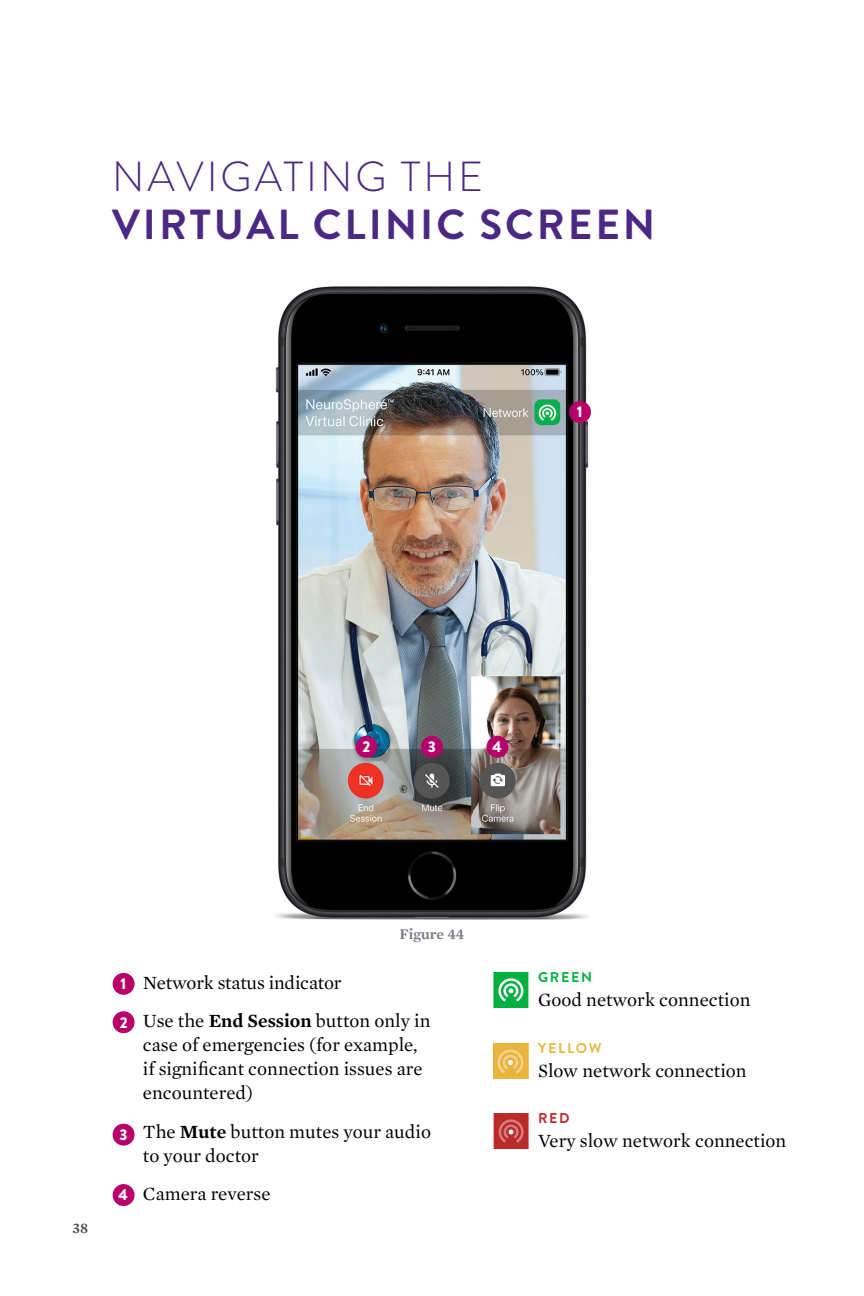
<style>
.page{position:relative;width:864px;height:1296px;background:#fff}
.page>*{position:absolute;margin:0;border:0;box-sizing:border-box;transform-origin:0 0}
.t1{font:700 42px "Brandon Grotesque";letter-spacing:.07em;color:#4b2884}
.t2{font:300 42px "Brandon Grotesque";letter-spacing:.07em;color:#4b2884}
.t3{font:19px/24px "Mercury Text G1";color:#000}
.t4{font:900 15.6px "Brandon Grotesque";color:#fff}
.t5{font:600 15px "Mercury Text G1";color:#797d82}
.t6{font:600 15px "Mercury Text G1";color:#474c55}
.t7{font:700 14.2px "Brandon Grotesque";letter-spacing:.12em;color:#eab540}
.t8{font:700 14.2px "Brandon Grotesque";letter-spacing:.12em;color:#00b140}
.t9{font:700 14.2px "Brandon Grotesque";color:#bb2a2b}
.s1{font-family:"Brandon Grotesque";font-weight:900;font-size:15.6px;color:#fff}
.s2{font-weight:600}
</style>
<div class="page">
<div style="left:113px;top:973px;width:22px;height:22px;background:#b7006a;border-radius:50%"></div>
<div style="left:113px;top:1011px;width:22px;height:22px;background:#b7006a;border-radius:50%"></div>
<div style="left:113px;top:1124px;width:22px;height:22px;background:#b7006a;border-radius:50%"></div>
<div style="left:113px;top:1184px;width:22px;height:22px;background:#b7006a;border-radius:50%"></div>
<svg style="left:494px;top:972px;width:34px;height:35px"></svg>
<img style="left:494px;top:1044px;width:34px;height:35px">
<svg style="left:494px;top:1113px;width:34px;height:35px"></svg>
<img style="left:275px;top:286px;width:316px;height:634px">
<div style="left:569px;top:401px;width:22px;height:22px;background:#b7006a;border-radius:50%"></div>
<div style="left:355px;top:736px;width:22px;height:22px;background:#b7006a;border-radius:50%"></div>
<div style="left:421px;top:736px;width:22px;height:22px;background:#b7006a;border-radius:50%"></div>
<div style="left:487px;top:736px;width:21px;height:22px;background:#b7006a;border-radius:50%"></div>
<h1 class="t2" style="left:112px;top:148px;width:373px">NAVIGATING THE</h1>
<h1 class="t1" style="left:112px;top:196px;width:545px">VIRTUAL CLINIC SCREEN</h1>
<p class="t4" style="left:577px;top:401px;width:7px">1</p>
<p class="t4" style="left:363px;top:736px;width:10px">2</p>
<p class="t4" style="left:428px;top:736px;width:10px">3</p>
<p class="t4" style="left:492px;top:736px;width:11px">4</p>
<p class="t6" style="left:73px;top:1217px;width:17px">38</p>
<p class="t5" style="left:399px;top:923px;width:67px">Figure 44</p>
<p class="t3" style="left:120px;top:962px;width:312px;line-height:38.4px"><span class="s1">1</span> Network status indicator<br><span class="s1">2</span> Use the <span class="s2">End Session</span> button only in</p>
<p class="t3" style="left:143px;top:1032px;width:281px">case of emergencies (for example, if significant connection issues are encountered)</p>
<p class="t3" style="left:143px;top:1118px;width:290px;text-indent:-23px"><sub>3</sub> The <span class="s2">Mute</span> button mutes your audio to your doctor</p>
<p class="t3" style="left:119px;top:1181px;width:154px"><span class="s1">4</span> Camera reverse</p>
<p class="t8" style="left:538px;top:967px;width:56px">GREEN</p>
<p class="t3" style="left:538px;top:987px;width:214px">Good network connection</p>
<p class="t7" style="left:538px;top:1038px;width:65px">YELLOW</p>
<p class="t3" style="left:538px;top:1058px;width:210px">Slow network connection</p>
<p class="t9" style="left:538px;top:1108px;width:33px">RED</p>
<p class="t3" style="left:538px;top:1128px;width:250px">Very slow network connection</p>
</div>
